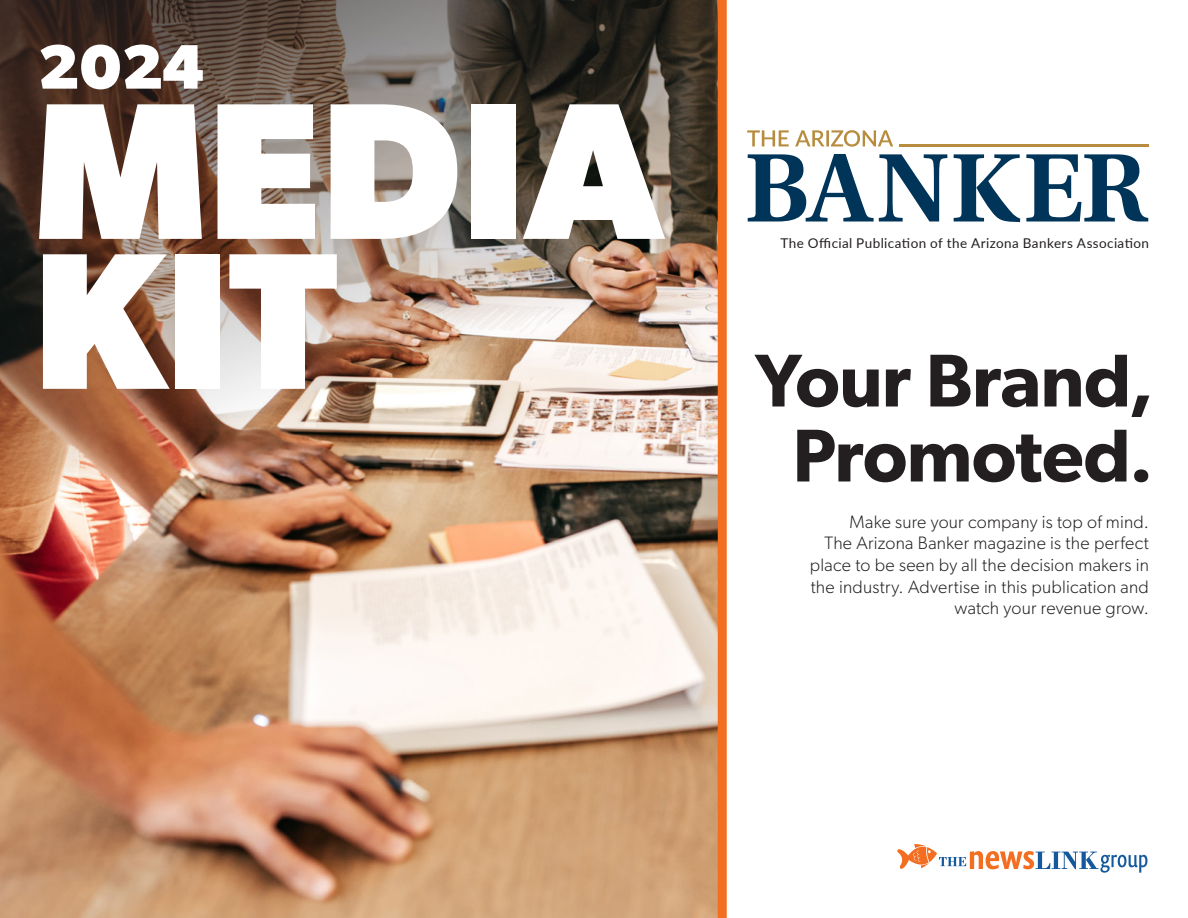
<style>
.page{position:relative;width:1188px;height:918px;background:#fff}
.page>*{position:absolute;margin:0;border:0;box-sizing:border-box;transform-origin:0 0}
.t1{font:700 195px/150px "Gibson";color:#fff}
.t2{font:600 75px/75px "Gibson";letter-spacing:-.01em;color:#231f20;text-align:center}
.t3{font:700 63px "Gibson";color:#fff}
.heading_2{font:300 18px/21.6px "Gibson";letter-spacing:.015em;color:#231f20;text-align:right}
.t4{font:13.5px "Lato";letter-spacing:.03em;color:#231f20}
</style>
<div class="page">
<hr style="left:900px;top:144px;width:249px;height:2px;background:#b78c3f">
<svg style="left:747px;top:130px;width:146px;height:17px"></svg>
<svg style="left:748px;top:154px;width:400px;height:68px"></svg>
<img style="left:0;top:0;width:727px;height:918px">
<svg style="left:897px;top:844px;width:251px;height:29px"></svg>
<p class="t3" style="left:38px;top:29px;width:168px">2024</p>
<p class="t1" style="left:33px;top:92px;width:632px">MEDIA<br>KIT</p>
<p class="t4" style="left:780px;top:233px;width:370px">The Official Publication of the Arizona Bankers Association</p>
<p class="t2" style="left:755px;top:341px;width:400px">Your Brand,<br>Promoted.</p>
<p class="heading_2" style="left:810px;top:511px;width:341px">Make sure your company is top of mind.<br>The Arizona Banker magazine is the perfect place to be seen by all the decision makers in the industry. Advertise in this publication and watch your revenue grow.</p>
</div>
